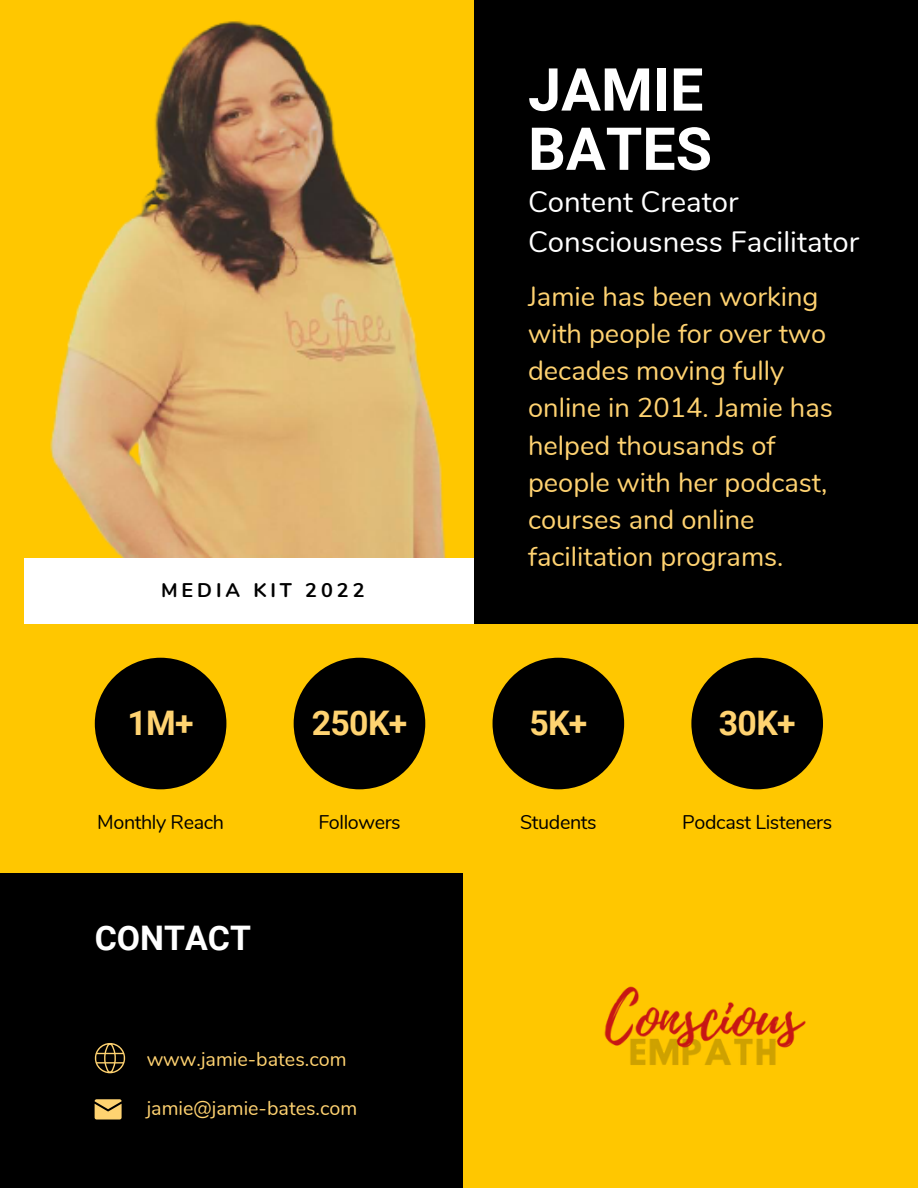
<style>
.page{position:relative;width:918px;height:1188px;background:#ffc700}
.page>*{position:absolute;margin:0;border:0;box-sizing:border-box;transform-origin:0 0}
.t1{font:700 59.25px/59.2px "Roboto";color:#fff}
.t2{font:700 33.9px "Roboto";letter-spacing:-.02em;color:#ffd371}
.t3{font:700 33.9px "Roboto";color:#fff}
.t4{font:29.4px/40.5px "Nunito";color:#fff}
.t5{font:27.3px/37.2px "Nunito";color:#ffd371}
.t6{font:19.8px "Nunito";letter-spacing:-.02em;color:#000}
.t7{font:19.8px "Nunito";color:#ffd371}
.t8{font:700 19.8px "Nunito";letter-spacing:.2em;color:#000}
</style>
<div class="page">
<img style="left:24px;top:21px;width:450px;height:538px">
<div style="left:24px;top:559px;width:473px;height:65px;background:#fff"></div>
<div style="left:474px;top:0;width:444px;height:624px;background:#000"></div>
<div style="left:0;top:874px;width:462px;height:314px;background:#000"></div>
<svg style="left:95px;top:1099px;width:27px;height:21px"></svg>
<div style="left:95px;top:658px;width:131px;height:131px;background:#000;border-radius:50%"></div>
<div style="left:294px;top:658px;width:131px;height:131px;background:#000;border-radius:50%"></div>
<div style="left:493px;top:658px;width:131px;height:131px;background:#000;border-radius:50%"></div>
<div style="left:691px;top:658px;width:132px;height:131px;background:#000;border-radius:50%"></div>
<svg style="left:95px;top:1043px;width:30px;height:30px"></svg>
<img style="left:420px;top:773px;width:386px;height:415px">
<p class="t8" style="left:161px;top:577px;width:205px">MEDIA KIT 2022</p>
<p class="t2" style="left:128px;top:704px;width:68px">1M+</p>
<p class="t6" style="left:97px;top:809px;width:128px">Monthly Reach</p>
<p class="t3" style="left:95px;top:919px;width:158px">CONTACT</p>
<p class="t2" style="left:312px;top:704px;width:97px">250K+</p>
<p class="t6" style="left:318px;top:809px;width:84px">Followers</p>
<p class="t7" style="left:147px;top:1046px;width:201px">www.jamie-bates.com</p>
<p class="t7" style="left:147px;top:1095px;width:212px">jamie@jamie-bates.com</p>
<h1 class="t1" style="left:528px;top:61px;width:185px">JAMIE<br>BATES</h1>
<p class="t4" style="left:528px;top:182px;width:333px">Content Creator<br>Consciousness Facilitator</p>
<p class="t5" style="left:528px;top:278px;width:306px">Jamie has been working with people for over two decades moving fully online in 2014. Jamie has helped thousands of people with her podcast, courses and online facilitation programs.</p>
<p class="t2" style="left:529px;top:704px;width:60px">5K+</p>
<p class="t6" style="left:520px;top:809px;width:78px">Students</p>
<p class="t2" style="left:719px;top:704px;width:78px">30K+</p>
<p class="t6" style="left:682px;top:809px;width:151px">Podcast Listeners</p>
</div>
